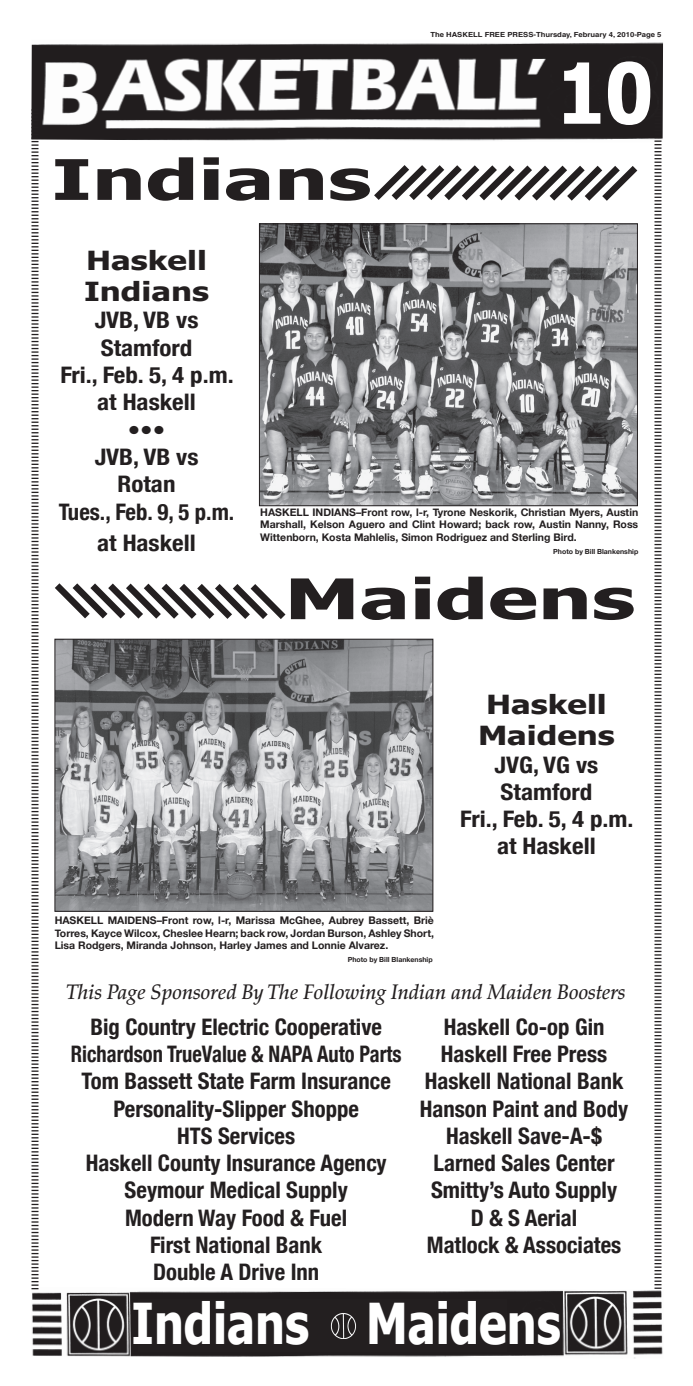
<style>
.page{position:relative;width:693px;height:1386px;background:#fff}
.page>*{position:absolute;margin:0;border:0;box-sizing:border-box;transform-origin:0 0}
.t1{font:700 84px "Tahoma";color:#fff;scale:.9 1}
.t2{font:700 56.18px "Tahoma";color:#fff;scale:.83 1}
.t3{font:700 56px "Tahoma";color:#231f20;scale:1.5 1}
.t4{font:700 26.25px/31.5px "Tahoma";color:#231f20;scale:1.25 1}
.t5{font:700 condensed 22.75px/27.3px "Helvetica Neue";color:#231f20;text-align:center}
.t6{font:700 condensed 22.75px/27.3px "Helvetica Neue";color:#231f20;text-align:center;scale:1.1 1}
.t7{font:italic 500 21px "Palatino";color:#231f20;scale:.95 1}
.t8{font:700 10.5px/12.6px "Helvetica Neue";color:#231f20;text-align:justify}
.t9{font:700 7px "Helvetica";color:#231f20;scale:1.1 1}
.t10{font:700 7px "Helvetica Neue";color:#231f20}
.s1{color:#231f20}
</style>
<div class="page">
<img style="left:31px;top:42px;width:632px;height:99px">
<img style="left:32px;top:1290px;width:631px;height:68px">
<div style="left:138px;top:1299px;width:369px;height:53px;background:#231f20"></div>
<img style="left:330px;top:1313px;width:26px;height:26px">
<svg style="left:31px;top:109px;width:9px;height:1181px"></svg>
<svg style="left:653px;top:108px;width:10px;height:1181px"></svg>
<img style="left:56px;top:641px;width:375px;height:269px">
<div style="left:54px;top:639px;width:379px;height:273px;border:1px solid #231f20"></div>
<svg style="left:374px;top:165px;width:264px;height:36px"></svg>
<svg style="left:55px;top:583px;width:231px;height:36px"></svg>
<img style="left:261px;top:225px;width:375px;height:279px">
<div style="left:259px;top:223px;width:379px;height:283px;border:1px solid #231f20"></div>
<p class="t9" style="left:430px;top:30px;width:212px">The HASKELL FREE PRESS‑Thursday, February 4, 2010‑Page 5</p>
<h3 class="t3" style="left:51px;top:140px;width:215px">Indians</h3>
<h1 class="t1" style="left:557px;top:34px;width:109px">10</h1>
<p class="t4" style="left:84px;top:243px;width:101px">Haskell<br>Indians</p>
<p class="t6" style="left:60px;top:306px;width:159px">JVB, VB vs<br>Stamford<br>Fri., Feb. 5, 4 p.m. at Haskell</p>
<p class="t6" style="left:59px;top:416px;width:161px">•••<br>JVB, VB vs<br>Rotan<br>Tues., Feb. 9, 5 p.m.</p>
<p class="t6" style="left:97px;top:529px;width:91px">at Haskell</p>
<p class="t8" style="left:260px;top:506px;width:379px">HASKELL INDIANS–Front row, l-r, Tyrone Neskorik, Christian Myers, Austin Marshall, Kelson Aguero and Clint Howard; back row, Austin Nanny, Ross Wittenborn, Kosta Mahlelis, Simon Rodriguez and Sterling Bird.</p>
<p class="t10" style="left:553px;top:547px;width:87px">Photo by Bill Blankenship</p>
<h3 class="t3" style="left:285px;top:560px;width:235px">Maidens</h3>
<p class="t4" style="left:478px;top:687px;width:111px;text-align:center">Haskell<br>Maidens</p>
<p class="t6" style="left:460px;top:751px;width:159px">JVG, VG vs<br>Stamford<br>Fri., Feb. 5, 4 p.m. at Haskell</p>
<p class="t8" style="left:55px;top:914px;width:381px">HASKELL MAIDENS–Front row, l-r, Marissa McGhee, Aubrey Bassett, Briè Torres, Kayce Wilcox, Cheslee Hearn; back row, Jordan Burson, Ashley Short, Lisa Rodgers, Miranda Johnson, Harley James and Lonnie Alvarez.</p>
<p class="t10" style="left:348px;top:955px;width:87px">Photo by Bill Blankenship</p>
<p class="t7" style="left:66px;top:980px;width:590px">This Page Sponsored By The Following Indian and Maiden Boosters</p>
<p class="t5" style="left:71px;top:1013px;width:332px">Big Country Electric Cooperative<br>Richardson TrueValue &amp; NAPA Auto Parts<br>Tom Bassett State Farm Insurance<br>Personality-Slipper Shoppe<br>HTS Services<br>Haskell County Insurance Agency<br>Seymour Medical Supply<br>Modern Way Food &amp; Fuel<br>First National Bank<br>Double A Drive Inn</p>
<p class="t5" style="left:420px;top:1013px;width:210px">Haskell Co-op Gin<br>Haskell Free Press<br>Haskell National Bank<br>Hanson Paint and Body<br>Haskell Save-A-$<br>Larned Sales Center<br>Smitty’s Auto Supply<br>D &amp; S Aerial<br>Matlock &amp; Associates</p>
<h2 class="t2" style="left:131px;top:1284px;width:519px">Indians <span class="s1">•</span> Maidens</h2>
</div>
